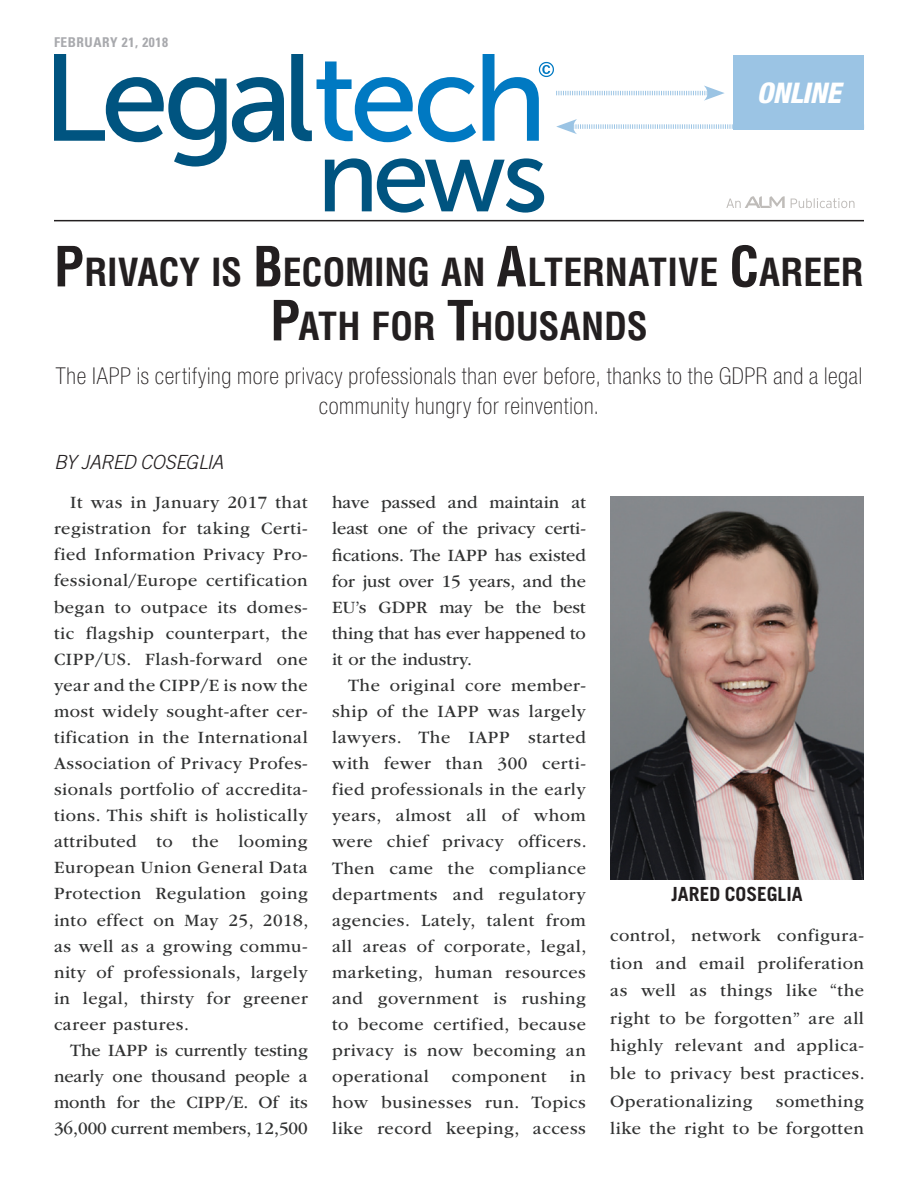
<style>
.page{position:relative;width:918px;height:1188px;background:#fff}
.page>*{position:absolute;margin:0;border:0;box-sizing:border-box;transform-origin:0 0}
.t1{font:700 condensed 37.8px/54px "Helvetica LT Std";letter-spacing:-.005em;color:#231f20;text-align:center}
.t2{font:italic 800 condensed 28.5px "Helvetica Neue LT Std";letter-spacing:-.01em;color:#fff}
.t3{font:100 condensed 23.25px/30px "Helvetica Neue LT Std";letter-spacing:.03em;color:#231f20;text-align:center}
.t4{font:italic 300 19.5px "Trade Gothic LT Std";letter-spacing:-.03em;color:#231f20}
.t5{font:700 19.5px "Trade Gothic LT Std";color:#231f20}
.t6{font:18px/26.1px "ITC Garamond Std";letter-spacing:.03em;color:#313232;text-align:justify}
.t7{font:700 condensed 13.5px "Univers LT Std";letter-spacing:.04em;color:#a8a9ad}
.s1{font-size:54px}
</style>
<div class="page">
<svg style="left:54px;top:54px;width:230px;height:113px"></svg>
<svg style="left:291px;top:54px;width:185px;height:88px"></svg>
<svg style="left:325px;top:158px;width:219px;height:55px"></svg>
<svg style="left:791px;top:198px;width:64px;height:10px"></svg>
<svg style="left:726px;top:196px;width:59px;height:12px"></svg>
<hr style="left:54px;top:220px;width:810px;height:1px;background:#231f20">
<svg style="left:483px;top:54px;width:251px;height:87px"></svg>
<div style="left:734px;top:55px;width:130px;height:75px;background:#9bc4e4"></div>
<img style="left:610px;top:497px;width:254px;height:383px">
<p class="t7" style="left:54px;top:34px;width:115px">FEBRUARY 21, 2018</p>
<h2 class="t2" style="left:757px;top:75px;width:86px">ONLINE</h2>
<h1 class="t1" style="left:54px;top:245px;width:812px"><span class="s1">P</span>RIVACY IS <span class="s1">B</span>ECOMING AN <span class="s1">A</span>LTERNATIVE <span class="s1">C</span>AREER<br><span class="s1">P</span>ATH FOR <span class="s1">T</span>HOUSANDS</h1>
<p class="t3" style="left:56px;top:360px;width:808px">The IAPP is certifying more privacy professionals than ever before, thanks to the GDPR and a legal community hungry for reinvention.</p>
<p class="t4" style="left:54px;top:450px;width:171px">BY JARED COSEGLIA</p>
<p class="t6" style="left:54px;top:490px;width:256px;text-indent:16px">It was in January 2017 that registration for taking Certi&shy;fied Information Privacy Pro&shy;fessional/Europe certification began to outpace its domes&shy;tic flagship counterpart, the CIPP/US. Flash-forward one year and the CIPP/E is now the most widely sought-after cer&shy;tification in the International Association of Privacy Profes&shy;sionals portfolio of accredita&shy;tions. This shift is holistically attributed to the looming European Union General Data Protection Regulation going into effect on May 25, 2018, as well as a growing commu&shy;nity of professionals, largely in legal, thirsty for greener career pastures.</p>
<p class="t6" style="left:54px;top:1037px;width:255px;text-indent:16px">The IAPP is currently testing nearly one thousand people a month for the CIPP/E. Of its 36,000 current members, 12,500</p>
<p class="t6" style="left:332px;top:490px;width:255px">have passed and maintain at least one of the privacy certi&shy;fications. The IAPP has existed for just over 15 years, and the EU’s GDPR may be the best thing that has ever happened to it or the industry.</p>
<p class="t6" style="left:332px;top:672px;width:256px;text-indent:16px">The original core member&shy;ship of the IAPP was largely lawyers. The IAPP started with fewer than 300 certi&shy;fied professionals in the early years, almost all of whom were chief privacy officers.<br>Then came the compliance departments and regulatory agencies. Lately, talent from all areas of corporate, legal, marketing, human resources and government is rushing to become certified, because privacy is now becoming an operational</p>
<p class="t6" style="left:332px;top:1064px;width:255px;text-indent:238px">in how businesses run. Topics like record keeping, access</p>
<p class="t6" style="left:452px;top:1064px;width:96px">component</p>
<p class="t5" style="left:671px;top:882px;width:133px">JARED COSEGLIA</p>
<p class="t6" style="left:610px;top:922px;width:256px;line-height:27.6px">control, network configura&shy;tion and email proliferation as well as things like “the right to be forgotten” are all highly relevant and applica&shy;ble to privacy best practices.<br>Operationalizing</p>
<p class="t6" style="left:610px;top:1087px;width:255px;line-height:27.6px;text-align:right">something<br>like the right to be forgotten</p>
</div>
